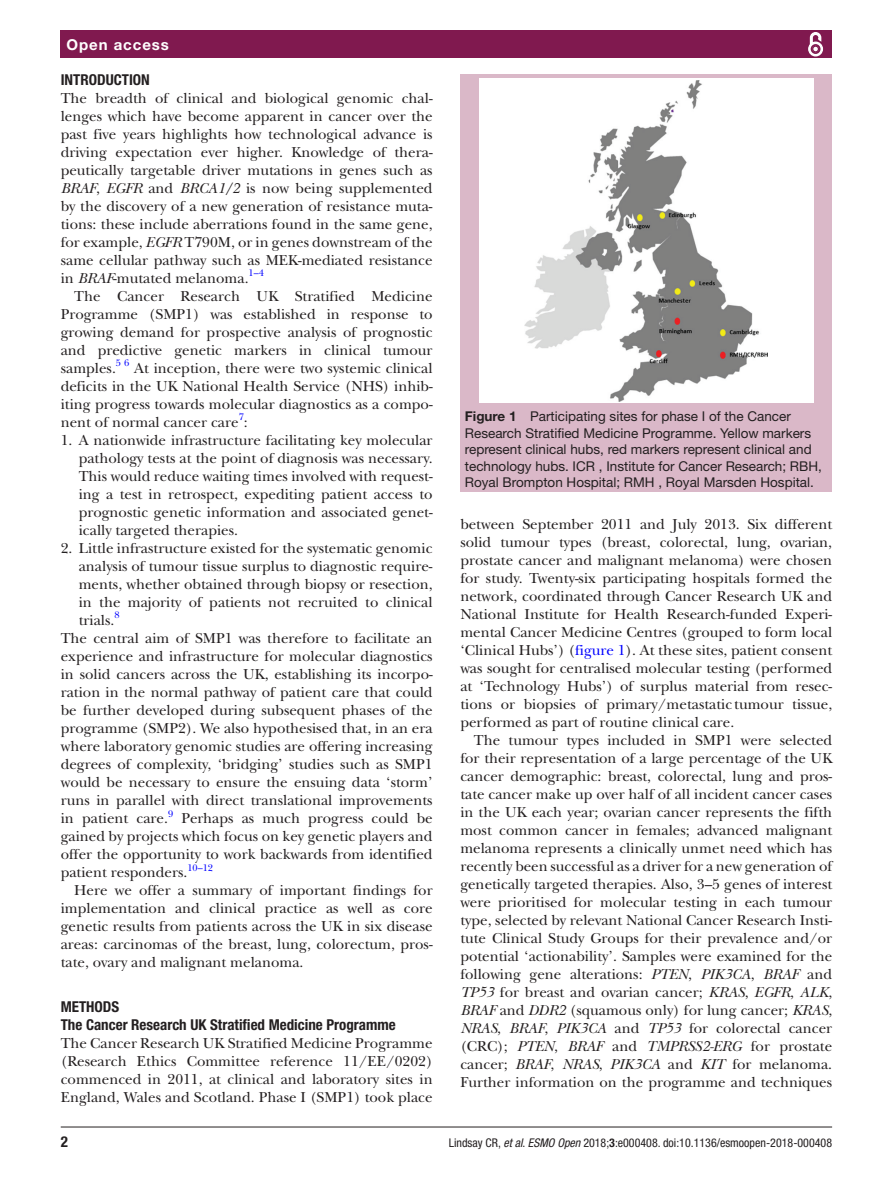
<style>
.page{position:relative;width:893px;height:1191px;background:#fff}
.page>*{position:absolute;margin:0;border:0;box-sizing:border-box;transform-origin:0 0}
.t1{font:15px/18px "New Baskerville";color:#231f20;text-align:justify}
.t2{font:700 condensed 15px/18px "Helvetica Neue LT Std";color:#231f20}
.t3{font:700 15px "Helvetica Neue LT Std";letter-spacing:.065em;color:#fff}
.t4{font:13.5px/16.5px "Helvetica Neue LT Std";color:#231f20}
.t5{font:condensed 12px "Helvetica Neue LT Std";color:#231f20}
.t6{font:9.9px "New Baskerville";color:#00f}
.s1{font-style:italic}
.s2{font-weight:700}
.s3{color:#00f}
</style>
<div class="page">
<div style="left:61px;top:31px;width:771px;height:27px;background:#80194f"></div>
<svg style="left:808px;top:32px;width:15px;height:25px"></svg>
<div style="left:812px;top:45px;width:7px;height:8px;border:1px solid #80194f;border-radius:50%"></div>
<hr style="left:61px;top:1126px;width:771px;height:1px;background:#231f20">
<div style="left:460px;top:74px;width:372px;height:418px;background:#dab8c8"></div>
<div style="left:479px;top:79px;width:335px;height:324px;background:#fff"></div>
<img style="left:525px;top:81px;width:243px;height:320px">
<p class="t3" style="left:66px;top:35px;width:104px">Open access</p>
<p class="t2" style="left:61px;top:70px;width:91px">Introduction</p>
<p class="t1" style="left:61px;top:89px;width:373px">The breadth of clinical and biological genomic chal&shy;lenges which have become apparent in cancer over the past five years highlights how technological advance is driving expectation ever higher. Knowledge of thera&shy;peutically targetable driver mutations in genes such as <span class="s1">BRAF</span>, <span class="s1">EGFR</span> and <span class="s1">BRCA1/2</span> is now being supplemented by the discovery of a new generation of resistance muta&shy;tions: these include aberrations found in the same gene, for example, <span class="s1">EGFR</span> T790M, or in genes downstream of the same cellular pathway such as MEK-mediated resistance in <span class="s1">BRAF</span>-mutated melanoma.</p>
<p class="t6" style="left:249px;top:267px;width:17px">1–4</p>
<p class="t1" style="left:61px;top:287px;width:373px;text-indent:14px">The Cancer Research UK Stratified Medicine Programme (SMP1) was established in response to growing demand for prospective analysis of prognostic and predictive genetic markers in clinical tumour samples.</p>
<p class="t6" style="left:116px;top:357px;width:15px">5 6</p>
<p class="t1" style="left:61px;top:359px;width:373px;text-indent:73px">At inception, there were two systemic clinical deficits in the UK National Health Service (NHS) inhib&shy;iting progress towards molecular diagnostics as a compo&shy;nent of normal cancer care :</p>
<p class="t6" style="left:239px;top:411px;width:7px">7</p>
<p class="t1" style="left:79px;top:431px;width:355px;text-indent:-18px">1. A nationwide infrastructure facilitating key molecular pathology tests at the point of diagnosis was necessary.<br>This would reduce waiting times involved with request&shy;ing a test in retrospect, expediting patient access to prognostic genetic information and associated genet&shy;ically targeted therapies.</p>
<p class="t1" style="left:79px;top:539px;width:355px;text-indent:-18px">2. Little infrastructure existed for the systematic genomic analysis of tumour tissue surplus to diagnostic require&shy;ments, whether obtained through biopsy or resection, in the majority of patients not recruited to clinical trials.</p>
<p class="t6" style="left:114px;top:609px;width:7px">8</p>
<p class="t1" style="left:61px;top:629px;width:373px">The central aim of SMP1 was therefore to facilitate an experience and infrastructure for molecular diagnostics in solid cancers across the UK, establishing its incorpo&shy;ration in the normal pathway of patient care that could be further developed during subsequent phases of the programme (SMP2). We also hypothesised that, in an era where laboratory genomic studies are offering increasing degrees of complexity, ‘bridging’ studies such as SMP1 would be necessary to ensure the ensuing data ‘storm’ runs in parallel with direct translational improvements in patient care.</p>
<p class="t6" style="left:168px;top:807px;width:7px">9</p>
<p class="t1" style="left:61px;top:809px;width:373px;text-indent:121px">Perhaps as much progress could be gained by projects which focus on key genetic players and offer the opportunity to work backwards from identified patient responders.</p>
<p class="t6" style="left:187px;top:861px;width:27px">10–12</p>
<p class="t1" style="left:61px;top:881px;width:373px;text-indent:14px">Here we offer a summary of important findings for implementation and clinical practice as well as core genetic results from patients across the UK in six disease areas: carcinomas of the breast, lung, colorectum, pros&shy;tate, ovary and malignant melanoma.</p>
<p class="t2" style="left:61px;top:997px;width:337px">Methods<br>The Cancer Research UK Stratified Medicine Programme</p>
<p class="t1" style="left:61px;top:1034px;width:373px">The Cancer Research UK Stratified Medicine Programme (Research Ethics Committee reference 11/EE/0202) commenced in 2011, at clinical and laboratory sites in England, Wales and Scotland. Phase I (SMP1) took place</p>
<p class="t4" style="left:465px;top:408px;width:359px"><span class="s2">Figure 1</span> Participating sites for phase I of the Cancer Research Stratified Medicine Programme. Yellow markers represent clinical hubs, red markers represent clinical and technology hubs. ICR , Institute for Cancer Research; RBH, Royal Brompton Hospital; RMH , Royal Marsden Hospital.</p>
<p class="t1" style="left:460px;top:515px;width:373px">between September 2011 and July 2013. Six different solid tumour types (breast, colorectal, lung, ovarian, prostate cancer and malignant melanoma) were chosen for study. Twenty-six participating hospitals formed the network, coordinated through Cancer Research UK and National Institute for Health Research-funded Experi&shy;mental Cancer Medicine Centres (grouped to form local ‘Clinical Hubs’) (<span class="s3">figure 1</span>). At these sites, patient consent was sought for centralised molecular testing (performed at ‘Technology Hubs’) of surplus material from resec&shy;tions or biopsies of primary/metastatic tumour tissue, performed as part of routine clinical care.</p>
<p class="t1" style="left:460px;top:731px;width:373px;text-indent:14px">The tumour types included in SMP1 were selected for their representation of a large percentage of the UK cancer demographic: breast, colorectal, lung and pros&shy;tate cancer make up over half of all incident cancer cases in the UK each year; ovarian cancer represents the fifth most common cancer in females; advanced malignant melanoma represents a clinically unmet need which has recently been successful as a driver for a new generation of genetically targeted therapies. Also, 3–5 genes of interest were prioritised for molecular testing in each tumour type, selected by relevant National Cancer Research Insti&shy;tute Clinical Study Groups for their prevalence and/or potential ‘actionability’. Samples were examined for the following gene alterations: <span class="s1">PTEN</span>, <span class="s1">PIK3CA</span>, <span class="s1">BRAF</span> and <span class="s1">TP53</span> for breast and ovarian cancer; <span class="s1">KRAS</span>, <span class="s1">EGFR</span>, <span class="s1">ALK</span>, <span class="s1">BRAF</span> and <span class="s1">DDR2</span> (squamous only) for lung cancer; <span class="s1">KRAS</span>, <span class="s1">NRAS</span>, <span class="s1">BRAF</span>, <span class="s1">PIK3CA</span> and <span class="s1">TP53</span> for colorectal cancer (CRC); <span class="s1">PTEN</span>, <span class="s1">BRAF</span> and <span class="s1">TMPRSS2-ERG</span> for prostate cancer; <span class="s1">BRAF</span>, <span class="s1">NRAS</span>, <span class="s1">PIK3CA</span> and <span class="s1">KIT</span> for melanoma.<br>Further information on the programme and techniques</p>
<p class="t2" style="left:61px;top:1132px;width:9px">2</p>
<p class="t5" style="left:449px;top:1135px;width:385px">Lindsay CR, <span class="s1">et al</span>. <span class="s1">ESMO Open</span> 2018;<span class="s2">3</span>:e000408. doi:10.1136/esmoopen-2018-000408</p>
</div>
